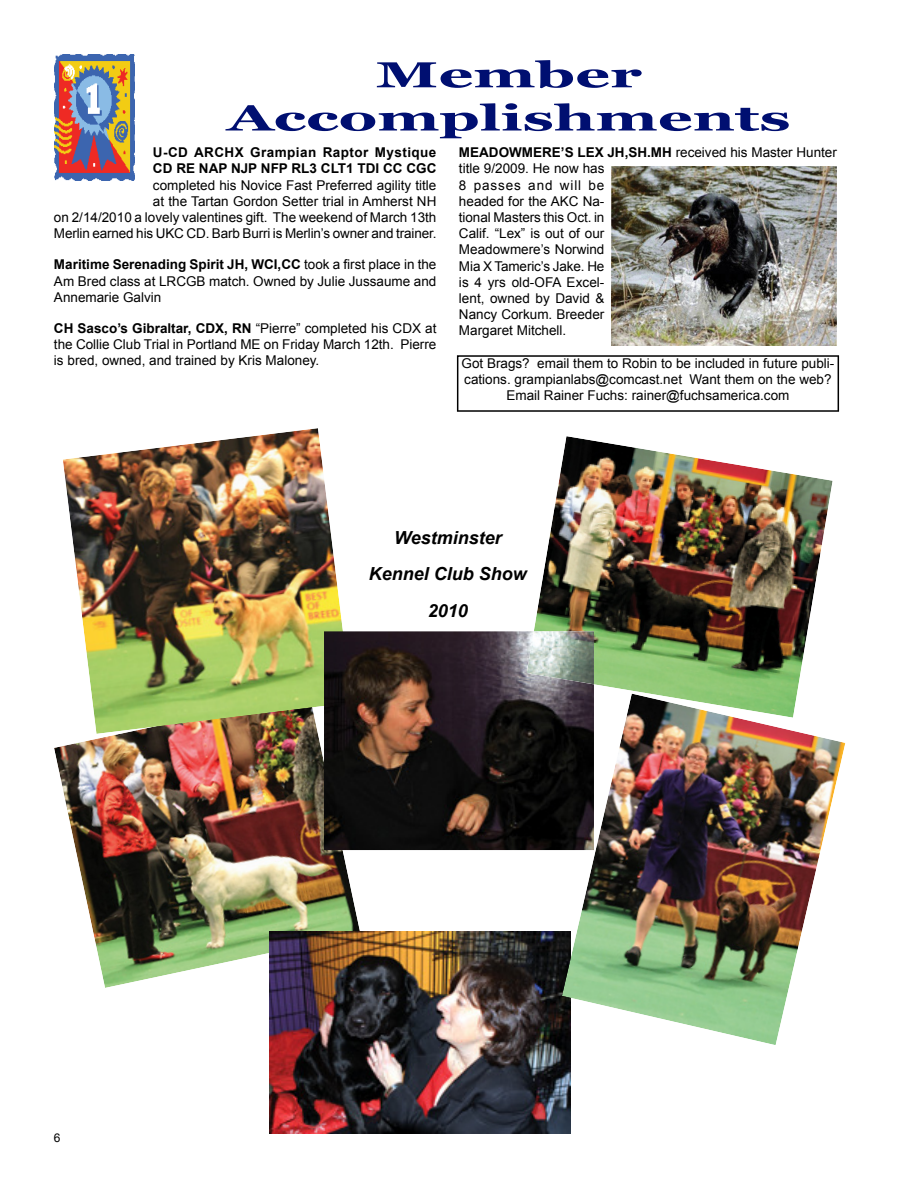
<style>
.page{position:relative;width:918px;height:1188px;background:#fff}
.page>*{position:absolute;margin:0;border:0;box-sizing:border-box;transform-origin:0 0}
.t1{font:700 36px/43.2px "Georgia";color:#000f71;text-align:center;scale:1.7 1}
.t2{font:italic 700 18px/36.6px "Arial";color:#000;text-align:center}
.t3{font:13.5px/16.2px "Arial";color:#000;text-align:justify}
.t4{font:700 13.5px/16.2px "Arial";letter-spacing:.03em;color:#000}
.t5{font:12px "Arial";color:#000}
.s1{font-weight:700}
</style>
<div class="page">
<img style="left:54px;top:54px;width:81px;height:127px">
<img style="left:611px;top:166px;width:225px;height:179px">
<svg style="left:457px;top:355px;width:382px;height:57px"></svg>
<img style="left:54px;top:734px;width:306px;height:254px">
<img style="left:63px;top:428px;width:280px;height:306px">
<img style="left:324px;top:631px;width:238px;height:219px">
<img style="left:270px;top:931px;width:300px;height:203px">
<img style="left:562px;top:718px;width:283px;height:327px">
<img style="left:534px;top:436px;width:299px;height:282px">
<img style="left:527px;top:631px;width:67px;height:53px">
<h1 class="t1" style="left:227px;top:56px;width:333px">Member<br>Accomplishments</h1>
<p class="t3" style="left:459px;top:145px;width:379px;text-align:left"><span class="s1">MEADOWMERE’S LEX JH,SH.MH</span> received his Master Hunter title 9/2009. He now has<br>8 passes and will be<br>headed for the AKC Na-<br>tional Masters this Oct. in<br>Calif. “Lex” is out of our<br>Meadowmere’s Norwind<br>Mia X Tameric’s Jake. He<br>is 4 yrs old-OFA Excel-<br>lent, owned by David &amp;<br>Nancy Corkum. Breeder<br>Margaret Mitchell.</p>
<p class="t4" style="left:153px;top:146px;width:285px">U-CD ARCHX Grampian Raptor Mystique<br>CD RE NAP NJP NFP RL3 CLT1 TDI CC CGC</p>
<p class="t3" style="left:54px;top:178px;width:384px;text-align:right">completed his Novice Fast Preferred agility title<br>at the Tartan Gordon Setter trial in Amherst NH<br>on 2/14/2010 a lovely valentines gift. The weekend of March 13th Merlin earned his UKC CD. Barb Burri is Merlin’s owner and trainer.</p>
<p class="t3" style="left:54px;top:258px;width:384px"><span class="s1">Maritime Serenading Spirit JH, WCI,CC</span> took a first place in the Am Bred class at LRCGB match. Owned by Julie Jussaume and Annemarie Galvin</p>
<p class="t3" style="left:54px;top:321px;width:384px"><span class="s1">CH Sasco’s Gibraltar, CDX, RN</span> “Pierre” completed his CDX at the Collie Club Trial in Portland ME on Friday March 12th. Pierre is bred, owned, and trained by Kris Maloney.</p>
<p class="t3" style="left:462px;top:356px;width:374px;text-align:center">Got Brags? email them to Robin to be included in future publi&shy;cations. grampianlabs@comcast.net Want them on the web?<br>Email Rainer Fuchs: rainer@fuchsamerica.com</p>
<p class="t5" style="left:54px;top:1133px;width:8px">6</p>
<h2 class="t2" style="left:369px;top:519px;width:160px">Westminster<br>Kennel Club Show<br>2010</h2>
</div>
